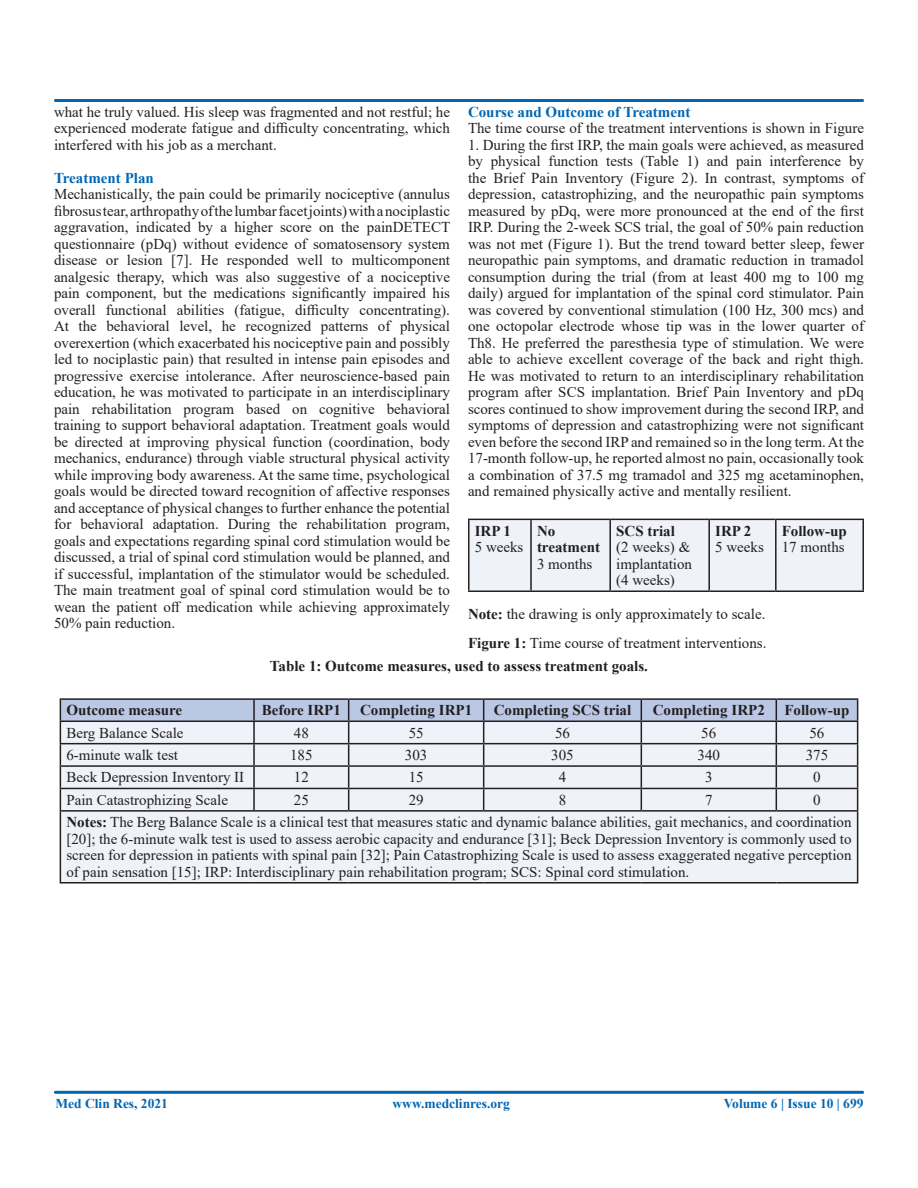
<style>
.page{position:relative;width:918px;height:1188px;background:#fff}
.page>*{position:absolute;margin:0;border:0;box-sizing:border-box;transform-origin:0 0}
.t1{font:15px/16.5px "Times New Roman";color:#231f20;text-align:justify}
.t2{font:700 15px/16.5px "Times New Roman";color:#231f20}
.t3{font:700 15px "Times New Roman";color:#0166b3}
.t4{font:700 13.5px "Times New Roman";color:#0166b3}
.s1{font-weight:700}
</style>
<div class="page">
<div style="left:54px;top:99px;width:810px;height:3px;border:2px solid #0166b3"></div>
<div style="left:54px;top:1091px;width:810px;height:3px;border:2px solid #0166b3"></div>
<div style="left:470px;top:520px;width:392px;height:71px;background:#eff2f9"></div>
<hr style="left:468px;top:519px;width:63px;height:1px;background:#231f20">
<hr style="left:468px;top:520px;width:2px;height:71px;background:#231f20">
<hr style="left:531px;top:519px;width:79px;height:1px;background:#231f20">
<hr style="left:530px;top:520px;width:2px;height:71px;background:#231f20">
<hr style="left:610px;top:519px;width:99px;height:1px;background:#231f20">
<hr style="left:609px;top:520px;width:2px;height:71px;background:#231f20">
<hr style="left:709px;top:519px;width:67px;height:1px;background:#231f20">
<hr style="left:708px;top:520px;width:2px;height:71px;background:#231f20">
<hr style="left:776px;top:519px;width:88px;height:1px;background:#231f20">
<hr style="left:775px;top:520px;width:2px;height:71px;background:#231f20">
<hr style="left:862px;top:520px;width:2px;height:71px;background:#231f20">
<hr style="left:468px;top:591px;width:63px;height:1px;background:#231f20">
<hr style="left:531px;top:591px;width:79px;height:1px;background:#231f20">
<hr style="left:610px;top:591px;width:99px;height:1px;background:#231f20">
<hr style="left:709px;top:591px;width:67px;height:1px;background:#231f20">
<hr style="left:776px;top:591px;width:88px;height:1px;background:#231f20">
<div style="left:61px;top:812px;width:796px;height:70px;background:#eff2f9"></div>
<hr style="left:60px;top:698px;width:194px;height:2px;background:#231f20">
<hr style="left:254px;top:698px;width:95px;height:2px;background:#231f20">
<hr style="left:349px;top:698px;width:135px;height:2px;background:#231f20">
<hr style="left:484px;top:698px;width:157px;height:2px;background:#231f20">
<hr style="left:641px;top:698px;width:135px;height:2px;background:#231f20">
<hr style="left:776px;top:698px;width:82px;height:2px;background:#231f20">
<svg style="left:60px;top:699px;width:798px;height:111px"></svg>
<hr style="left:60px;top:810px;width:194px;height:2px;background:#231f20">
<hr style="left:60px;top:812px;width:1px;height:70px;background:#231f20">
<hr style="left:254px;top:810px;width:95px;height:2px;background:#231f20">
<hr style="left:349px;top:810px;width:135px;height:2px;background:#231f20">
<hr style="left:484px;top:810px;width:157px;height:2px;background:#231f20">
<hr style="left:641px;top:810px;width:135px;height:2px;background:#231f20">
<hr style="left:776px;top:810px;width:82px;height:2px;background:#231f20">
<hr style="left:857px;top:812px;width:1px;height:70px;background:#231f20">
<hr style="left:60px;top:882px;width:194px;height:2px;background:#231f20">
<hr style="left:254px;top:882px;width:95px;height:2px;background:#231f20">
<hr style="left:349px;top:882px;width:135px;height:2px;background:#231f20">
<hr style="left:484px;top:882px;width:157px;height:2px;background:#231f20">
<hr style="left:641px;top:882px;width:135px;height:2px;background:#231f20">
<hr style="left:776px;top:882px;width:82px;height:2px;background:#231f20">
<p class="t1" style="left:54px;top:103px;width:398px">what he truly valued. His sleep was fragmented and not restful; he experienced moderate fatigue and difficulty concentrating, which interfered with his job as a merchant.</p>
<p class="t3" style="left:54px;top:167px;width:101px">Treatment Plan</p>
<p class="t1" style="left:54px;top:185px;width:398px">Mechanistically, the pain could be primarily nociceptive (annulus fibrosus tear, arthropathy of the lumbar facet joints) with a nociplastic aggravation, indicated by a higher score on the painDETECT questionnaire (pDq) without evidence of somatosensory system disease or lesion [7]. He responded well to multicomponent analgesic therapy, which was also suggestive of a nociceptive pain component, but the medications significantly impaired his overall functional abilities (fatigue, difficulty concentrating).<br>At the behavioral level, he recognized patterns of physical overexertion (which exacerbated his nociceptive pain and possibly led to nociplastic pain) that resulted in intense pain episodes and progressive exercise intolerance. After neuroscience-based pain education, he was motivated to participate in an interdisciplinary pain rehabilitation program based on cognitive behavioral training to support behavioral adaptation. Treatment goals would be directed at improving physical function (coordination, body mechanics, endurance) through viable structural physical activity while improving body awareness. At the same time, psychological goals would be directed toward recognition of affective responses and acceptance of physical changes to further enhance the potential for behavioral adaptation. During the rehabilitation program, goals and expectations regarding spinal cord stimulation would be discussed, a trial of spinal cord stimulation would be planned, and if successful, implantation of the stimulator would be scheduled.<br>The main treatment goal of spinal cord stimulation would be to wean the patient off medication while achieving approximately 50% pain reduction.</p>
<p class="t3" style="left:468px;top:101px;width:224px">Course and Outcome of Treatment</p>
<p class="t1" style="left:468px;top:119px;width:398px">The time course of the treatment interventions is shown in Figure</p>
<p class="t1" style="left:468px;top:136px;width:398px">1. During the first IRP, the main goals were achieved, as measured by physical function tests (Table 1) and pain interference by the Brief Pain Inventory (Figure 2). In contrast, symptoms of depression, catastrophizing, and the neuropathic pain symptoms measured by pDq, were more pronounced at the end of the first IRP. During the 2-week SCS trial, the goal of 50% pain reduction was not met (Figure 1). But the trend toward better sleep, fewer neuropathic pain symptoms, and dramatic reduction in tramadol consumption during the trial (from at least 400 mg to 100 mg daily) argued for implantation of the spinal cord stimulator. Pain was covered by conventional stimulation (100 Hz, 300 mcs) and one octopolar electrode whose tip was in the lower quarter of Th8. He preferred the paresthesia type of stimulation. We were able to achieve excellent coverage of the back and right thigh.<br>He was motivated to return to an interdisciplinary rehabilitation program after SCS implantation. Brief Pain Inventory and pDq scores continued to show improvement during the second IRP, and symptoms of depression and catastrophizing were not significant even before the second IRP and remained so in the long term. At the 17-month follow-up, he reported almost no pain, occasionally took a combination of 37.5 mg tramadol and 325 mg acetaminophen, and remained physically active and mentally resilient.</p>
<p class="t2" style="left:475px;top:522px;width:38px">IRP 1</p>
<p class="t1" style="left:475px;top:539px;width:50px">5 weeks</p>
<p class="t2" style="left:537px;top:522px;width:65px">No treatment</p>
<p class="t1" style="left:537px;top:555px;width:57px">3 months</p>
<p class="t2" style="left:616px;top:522px;width:60px">SCS trial</p>
<p class="t1" style="left:616px;top:539px;width:76px">(2 weeks) &amp;</p>
<p class="t1" style="left:616px;top:555px;width:77px">implantation</p>
<p class="t1" style="left:616px;top:572px;width:60px">(4 weeks)</p>
<p class="t2" style="left:715px;top:522px;width:38px">IRP 2</p>
<p class="t1" style="left:715px;top:539px;width:50px">5 weeks</p>
<p class="t2" style="left:782px;top:522px;width:67px">Follow-up</p>
<p class="t1" style="left:782px;top:539px;width:64px">17 months</p>
<p class="t1" style="left:468px;top:605px;width:299px"><span class="s1">Note:</span> the drawing is only approximately to scale.</p>
<p class="t1" style="left:468px;top:634px;width:300px"><span class="s1">Figure 1:</span> Time course of treatment interventions.</p>
<p class="t2" style="left:270px;top:657px;width:380px">Table 1: Outcome measures, used to assess treatment goals.</p>
<p class="t2" style="left:66px;top:702px;width:117px">Outcome measure</p>
<p class="t2" style="left:262px;top:702px;width:81px">Before IRP1</p>
<p class="t2" style="left:360px;top:702px;width:114px">Completing IRP1</p>
<p class="t2" style="left:494px;top:702px;width:139px">Completing SCS trial</p>
<p class="t2" style="left:653px;top:702px;width:114px">Completing IRP2</p>
<p class="t2" style="left:784px;top:702px;width:67px">Follow-up</p>
<p class="t1" style="left:66px;top:724px;width:119px">Berg Balance Scale</p>
<p class="t1" style="left:294px;top:724px;width:16px">48</p>
<p class="t1" style="left:409px;top:724px;width:16px">55</p>
<p class="t1" style="left:555px;top:724px;width:16px">56</p>
<p class="t1" style="left:701px;top:724px;width:16px">56</p>
<p class="t1" style="left:809px;top:724px;width:16px">56</p>
<p class="t1" style="left:66px;top:746px;width:113px">6-minute walk test</p>
<p class="t1" style="left:290px;top:746px;width:24px">185</p>
<p class="t1" style="left:405px;top:746px;width:24px">303</p>
<p class="t1" style="left:551px;top:746px;width:24px">305</p>
<p class="t1" style="left:698px;top:746px;width:24px">340</p>
<p class="t1" style="left:806px;top:746px;width:24px">375</p>
<p class="t1" style="left:66px;top:769px;width:179px">Beck Depression Inventory II</p>
<p class="t1" style="left:294px;top:769px;width:16px">12</p>
<p class="t1" style="left:409px;top:769px;width:16px">15</p>
<p class="t1" style="left:559px;top:769px;width:9px">4</p>
<p class="t1" style="left:705px;top:769px;width:9px">3</p>
<p class="t1" style="left:813px;top:769px;width:9px">0</p>
<p class="t1" style="left:66px;top:791px;width:163px">Pain Catastrophizing Scale</p>
<p class="t1" style="left:294px;top:791px;width:16px">25</p>
<p class="t1" style="left:409px;top:791px;width:16px">29</p>
<p class="t1" style="left:559px;top:791px;width:9px">8</p>
<p class="t1" style="left:705px;top:791px;width:9px">7</p>
<p class="t1" style="left:813px;top:791px;width:9px">0</p>
<p class="t1" style="left:66px;top:814px;width:787px"><span class="s1">Notes:</span> The Berg Balance Scale is a clinical test that measures static and dynamic balance abilities, gait mechanics, and coordination [20]; the 6-minute walk test is used to assess aerobic capacity and endurance [31]; Beck Depression Inventory is commonly used to screen for depression in patients with spinal pain [32]; Pain Catastrophizing Scale is used to assess exaggerated negative perception of pain sensation [15]; IRP: Interdisciplinary pain rehabilitation program; SCS: Spinal cord stimulation.</p>
<p class="t4" style="left:56px;top:1094px;width:114px">Med Clin Res, 2021</p>
<p class="t4" style="left:393px;top:1093px;width:119px">www.medclinres.org</p>
<p class="t4" style="left:724px;top:1094px;width:141px">Volume 6 | Issue 10 | 699</p>
</div>
